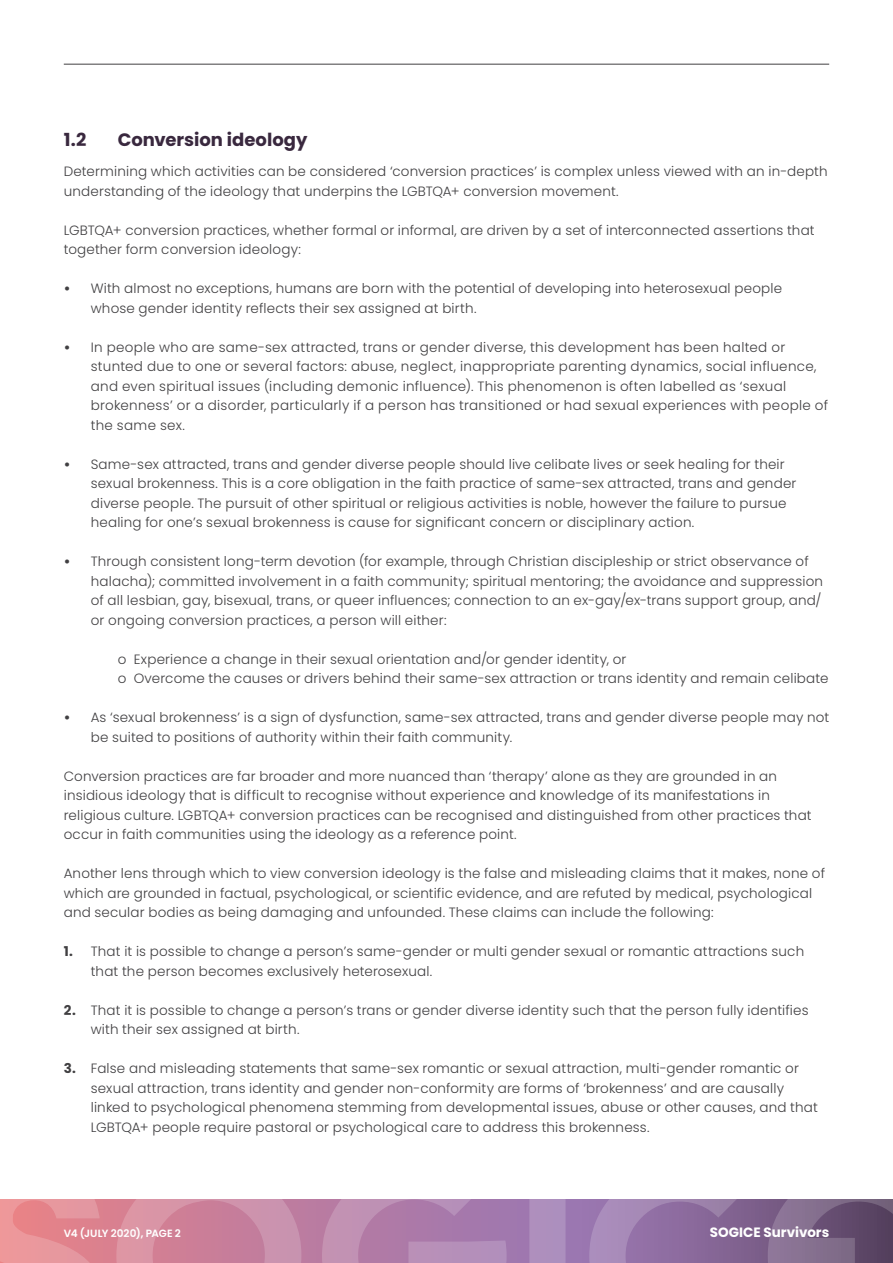
<style>
.page{position:relative;width:893px;height:1263px;background:#fff}
.page>*{position:absolute;margin:0;border:0;box-sizing:border-box;transform-origin:0 0}
.t1{font:700 18px "Poppins";color:#39283e}
.t2{font:300 13.5px/19.5px "Poppins";letter-spacing:.01em;color:#414042}
.t3{font:700 13.5px "Poppins";color:#fff}
.t4{font:600 10.5px "Poppins";color:#fff}
.s1{font-weight:700}
</style>
<div class="page">
<svg style="left:110px;top:1199px;width:658px;height:64px;background:#9e72a0"></svg>
<svg style="left:116px;top:1199px;width:185px;height:64px;background:#cd88a0"></svg>
<svg style="left:0;top:1199px;width:110px;height:64px;background:#e48c93"></svg>
<svg style="left:768px;top:1199px;width:125px;height:64px;background:#735d7d"></svg>
<svg style="left:589px;top:1199px;width:155px;height:64px;background:#9474a5"></svg>
<svg style="left:322px;top:1199px;width:185px;height:64px;background:#b283ae"></svg>
<div style="left:529px;top:1199px;width:37px;height:64px;background:#ad8fbd"></div>
<hr style="left:64px;top:64px;width:765px;height:1px;background:#414042">
<h1 class="t1" style="left:64px;top:130px;width:24px">1.2</h1>
<h1 class="t1" style="left:118px;top:130px;width:191px">Conversion ideology</h1>
<p class="t2" style="left:64px;top:162px;width:765px">Determining which activities can be considered ‘conversion practices’ is complex unless viewed with an in-depth understanding of the ideology that underpins the LGBTQA+ conversion movement.</p>
<p class="t2" style="left:64px;top:220px;width:752px">LGBTQA+ conversion practices, whether formal or informal, are driven by a set of interconnected assertions that together form conversion ideology:</p>
<p class="t2" style="left:91px;top:279px;width:693px;text-indent:-27px"><span class="s1">•</span> With almost no exceptions, humans are born with the potential of developing into heterosexual people whose gender identity reflects their sex assigned at birth.</p>
<p class="t2" style="left:91px;top:337px;width:739px;text-indent:-27px"><span class="s1">•</span> In people who are same-sex attracted, trans or gender diverse, this development has been halted or stunted due to one or several factors: abuse, neglect, inappropriate parenting dynamics, social influence, and even spiritual issues (including demonic influence). This phenomenon is often labelled as ‘sexual brokenness’ or a disorder, particularly if a person has transitioned or had sexual experiences with people of the same sex.</p>
<p class="t2" style="left:91px;top:454px;width:707px;text-indent:-27px"><span class="s1">•</span> Same-sex attracted, trans and gender diverse people should live celibate lives or seek healing for their sexual brokenness. This is a core obligation in the faith practice of same-sex attracted, trans and gender diverse people. The pursuit of other spiritual or religious activities is noble, however the failure to pursue healing for one’s sexual brokenness is cause for significant concern or disciplinary action.</p>
<p class="t2" style="left:91px;top:552px;width:734px;text-indent:-27px"><span class="s1">•</span> Through consistent long-term devotion (for example, through Christian discipleship or strict observance of halacha); committed involvement in a faith community; spiritual mentoring; the avoidance and suppression of all lesbian, gay, bisexual, trans, or queer influences; connection to an ex-gay/ex-trans support group, and/ or ongoing conversion practices, a person will either:</p>
<p class="t2" style="left:118px;top:649px;width:712px">o Experience a change in their sexual orientation and/or gender identity, or<br>o Overcome the causes or drivers behind their same-sex attraction or trans identity and remain celibate</p>
<p class="t2" style="left:91px;top:708px;width:740px;text-indent:-27px"><span class="s1">•</span> As ‘sexual brokenness’ is a sign of dysfunction, same-sex attracted, trans and gender diverse people may not be suited to positions of authority within their faith community.</p>
<p class="t2" style="left:64px;top:766px;width:749px">Conversion practices are far broader and more nuanced than ‘therapy’ alone as they are grounded in an insidious ideology that is difficult to recognise without experience and knowledge of its manifestations in religious culture. LGBTQA+ conversion practices can be recognised and distinguished from other practices that occur in faith communities using the ideology as a reference point.</p>
<p class="t2" style="left:64px;top:864px;width:763px">Another lens through which to view conversion ideology is the false and misleading claims that it makes, none of which are grounded in factual, psychological, or scientific evidence, and are refuted by medical, psychological and secular bodies as being damaging and unfounded. These claims can include the following:</p>
<p class="t2" style="left:91px;top:942px;width:715px;text-indent:-27px"><span class="s1">1.</span> That it is possible to change a person’s same-gender or multi gender sexual or romantic attractions such that the person becomes exclusively heterosexual.</p>
<p class="t2" style="left:91px;top:1000px;width:719px;text-indent:-27px"><span class="s1">2.</span> That it is possible to change a person’s trans or gender diverse identity such that the person fully identifies with their sex assigned at birth.</p>
<p class="t2" style="left:91px;top:1059px;width:728px;text-indent:-27px"><span class="s1">3.</span> False and misleading statements that same-sex romantic or sexual attraction, multi-gender romantic or sexual attraction, trans identity and gender non-conformity are forms of ‘brokenness’ and are causally linked to psychological phenomena stemming from developmental issues, abuse or other causes, and that LGBTQA+ people require pastoral or psychological care to address this brokenness.</p>
<p class="t4" style="left:64px;top:1227px;width:119px">V4 (JULY 2020), PAGE 2</p>
<p class="t3" style="left:710px;top:1225px;width:121px">SOGICE Survivors</p>
</div>
